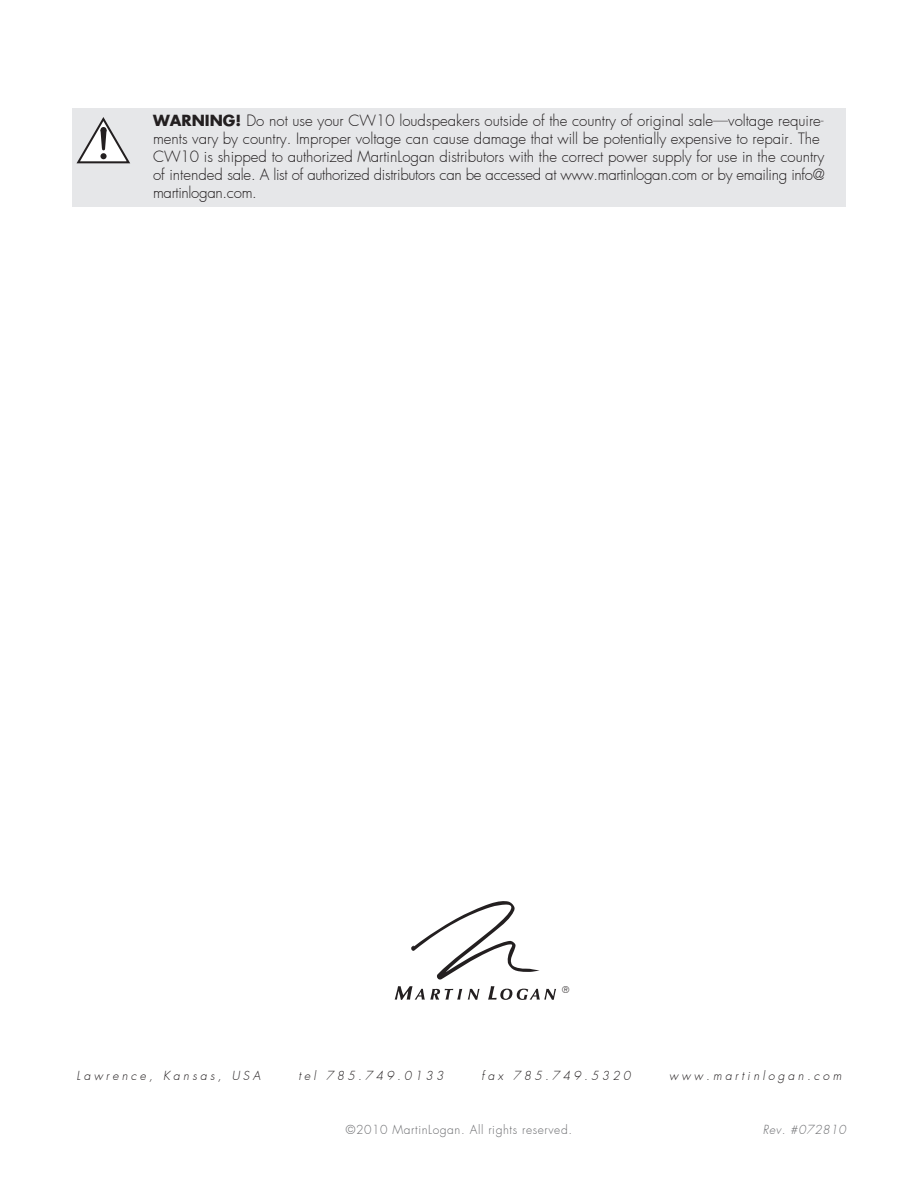
<style>
.page{position:relative;width:918px;height:1188px;background:#fff}
.page>*{position:absolute;margin:0;border:0;box-sizing:border-box;transform-origin:0 0}
.t1{font:300 15px/18px "Futura";color:#231f20}
.t2{font:italic 300 12px "Futura";letter-spacing:.27em;color:#231f20}
.t3{font:300 12px "Futura";letter-spacing:.05em;color:#6c6d70}
.t4{font:italic 300 12px "Futura";letter-spacing:.05em;color:#6c6d70}
.t5{font:300 9px "Futura";color:#231f20}
.s1{font-weight:700}
</style>
<div class="page">
<svg style="left:395px;top:901px;width:161px;height:99px"></svg>
<div style="left:72px;top:108px;width:774px;height:99px;background:#e6e7e9"></div>
<svg style="left:76px;top:117px;width:55px;height:47px"></svg>
<p class="t1" style="left:153px;top:112px;width:673px"><span class="s1">WARNING!</span> Do not use your CW10 loudspeakers outside of the country of original sale—voltage require&shy;ments vary by country. Improper voltage can cause damage that will be potentially expensive to repair. The CW10 is shipped to authorized MartinLogan distributors with the correct power supply for use in the country of intended sale. A list of authorized distributors can be accessed at www.martinlogan.com or by emailing info@ martinlogan.com.</p>
<p class="t5" style="left:562px;top:984px;width:9px">®</p>
<p class="t2" style="left:77px;top:1068px;width:185px">Lawrence, Kansas, USA</p>
<p class="t2" style="left:298px;top:1068px;width:147px">tel 785.749.0133</p>
<p class="t2" style="left:482px;top:1068px;width:151px">fax 785.749.5320</p>
<p class="t2" style="left:669px;top:1068px;width:174px">www.martinlogan.com</p>
<p class="t3" style="left:346px;top:1122px;width:228px">©2010 MartinLogan. All rights reserved.</p>
<p class="t4" style="left:763px;top:1122px;width:85px">Rev. #072810</p>
</div>
